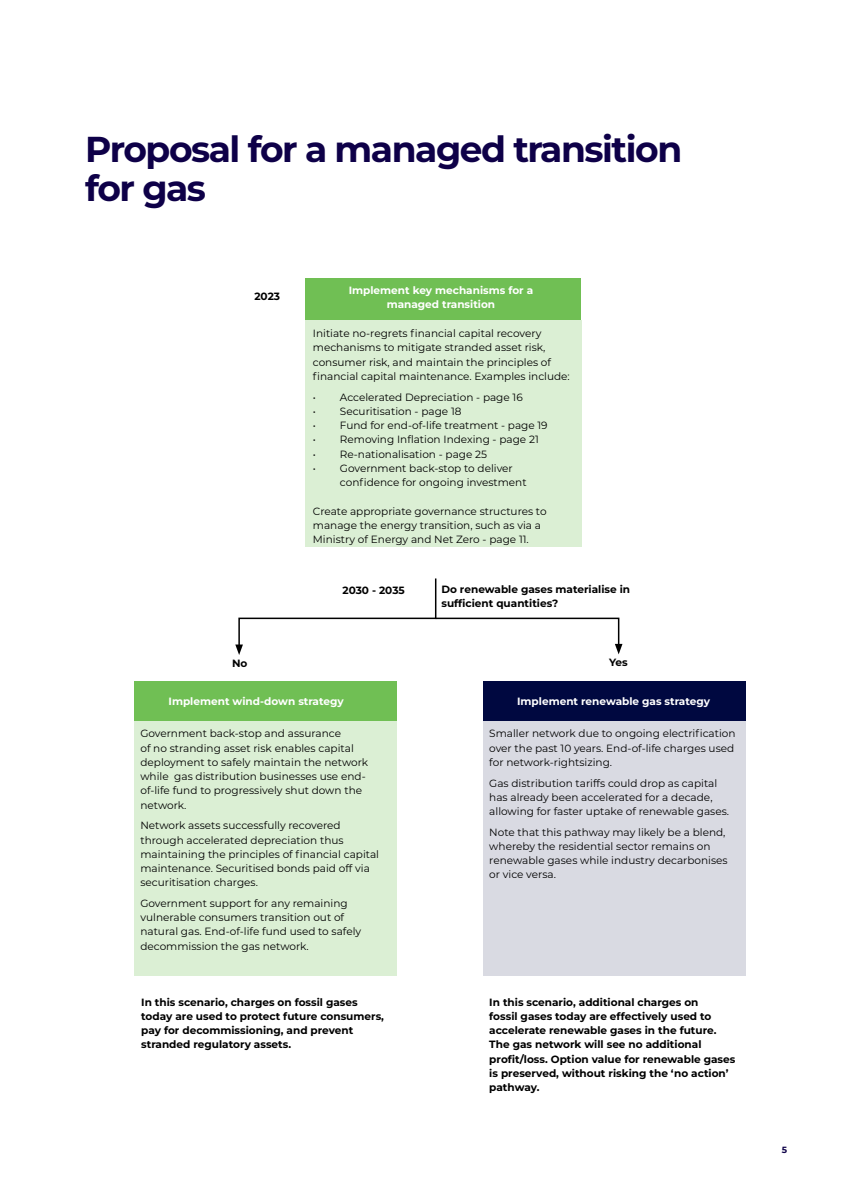
<style>
.page{position:relative;width:851px;height:1191px;background:#fff}
.page>*{position:absolute;margin:0;border:0;box-sizing:border-box;transform-origin:0 0}
.t1{font:700 36px/39px "Montserrat";letter-spacing:-.04em;color:#0e0048}
.t2{font:10.5px/14.2px "Montserrat";color:#000}
.t3{font:700 10.5px/14.2px "Montserrat";color:#000}
.t4{font:700 10.5px/14.2px "Montserrat";color:#fff;text-align:center}
.t5{font:700 9px "Montserrat";color:#0e0048}
</style>
<div class="page">
<div style="left:483px;top:681px;width:262px;height:41px;background:#000840"></div>
<div style="left:483px;top:721px;width:262px;height:254px;background:#d9dae2"></div>
<div style="left:134px;top:681px;width:262px;height:41px;background:#70bf54"></div>
<div style="left:134px;top:721px;width:262px;height:254px;background:#dbefd4"></div>
<div style="left:305px;top:279px;width:275px;height:41px;background:#70bf54"></div>
<div style="left:305px;top:320px;width:276px;height:227px;background:#dbefd4"></div>
<svg style="left:235px;top:578px;width:387px;height:77px"></svg>
<h1 class="t1" style="left:85px;top:129px;width:598px">Proposal for a managed transition for gas</h1>
<p class="t3" style="left:254px;top:289px;width:27px">2023</p>
<p class="t4" style="left:348px;top:283px;width:186px">Implement key mechanisms for a managed transition</p>
<p class="t2" style="left:313px;top:326px;width:258px">Initiate no-regrets financial capital recovery mechanisms to mitigate stranded asset risk, consumer risk, and maintain the principles of financial capital maintenance. Examples include:</p>
<p class="t2" style="left:313px;top:389px;width:211px">• Accelerated Depreciation - page 16</p>
<p class="t2" style="left:313px;top:403px;width:150px">• Securitisation - page 18</p>
<p class="t2" style="left:313px;top:418px;width:236px">• Fund for end-of-life treatment - page 19</p>
<p class="t2" style="left:313px;top:432px;width:227px">• Removing Inflation Indexing - page 21</p>
<p class="t2" style="left:313px;top:446px;width:176px">• Re-nationalisation - page 25</p>
<p class="t2" style="left:340px;top:460px;width:188px;text-indent:-27px">• Government back-stop to deliver confidence for ongoing investment</p>
<p class="t2" style="left:313px;top:503px;width:235px">Create appropriate governance structures to manage the energy transition, such as via a<br>Ministry of Energy and Net Zero - page 11.</p>
<p class="t3" style="left:342px;top:583px;width:64px">2030 - 2035</p>
<p class="t3" style="left:441px;top:582px;width:190px">Do renewable gases materialise in sufficient quantities?</p>
<p class="t3" style="left:232px;top:656px;width:17px">No</p>
<p class="t3" style="left:609px;top:655px;width:20px">Yes</p>
<p class="t4" style="left:168px;top:694px;width:177px">Implement wind-down strategy</p>
<p class="t4" style="left:517px;top:694px;width:194px">Implement renewable gas strategy</p>
<p class="t2" style="left:140px;top:726px;width:229px">Government back-stop and assurance<br>of no stranding asset risk enables capital deployment to safely maintain the network while gas distribution businesses use end&shy;of-life fund to progressively shut down the network.</p>
<p class="t2" style="left:140px;top:818px;width:240px">Network assets successfully recovered through accelerated depreciation thus maintaining the principles of financial capital maintenance. Securitised bonds paid off via securitisation charges.</p>
<p class="t2" style="left:140px;top:895px;width:222px">Government support for any remaining vulnerable consumers transition out of natural gas. End-of-life fund used to safely decommission the gas network.</p>
<p class="t2" style="left:489px;top:726px;width:248px">Smaller network due to ongoing electrification over the past 10 years. End-of-life charges used for network-rightsizing.</p>
<p class="t2" style="left:489px;top:775px;width:241px">Gas distribution tariffs could drop as capital has already been accelerated for a decade, allowing for faster uptake of renewable gases.</p>
<p class="t2" style="left:489px;top:824px;width:240px">Note that this pathway may likely be a blend, whereby the residential sector remains on renewable gases while industry decarbonises or vice versa.</p>
<p class="t3" style="left:141px;top:994px;width:244px">In this scenario, charges on fossil gases today are used to protect future consumers, pay for decommissioning, and prevent stranded regulatory assets.</p>
<p class="t3" style="left:489px;top:994px;width:247px">In this scenario, additional charges on<br>fossil gases today are effectively used to accelerate renewable gases in the future.<br>The gas network will see no additional profit/loss. Option value for renewable gases is preserved, without risking the ‘no action’ pathway.</p>
<p class="t5" style="left:781px;top:1143px;width:7px">5</p>
</div>
